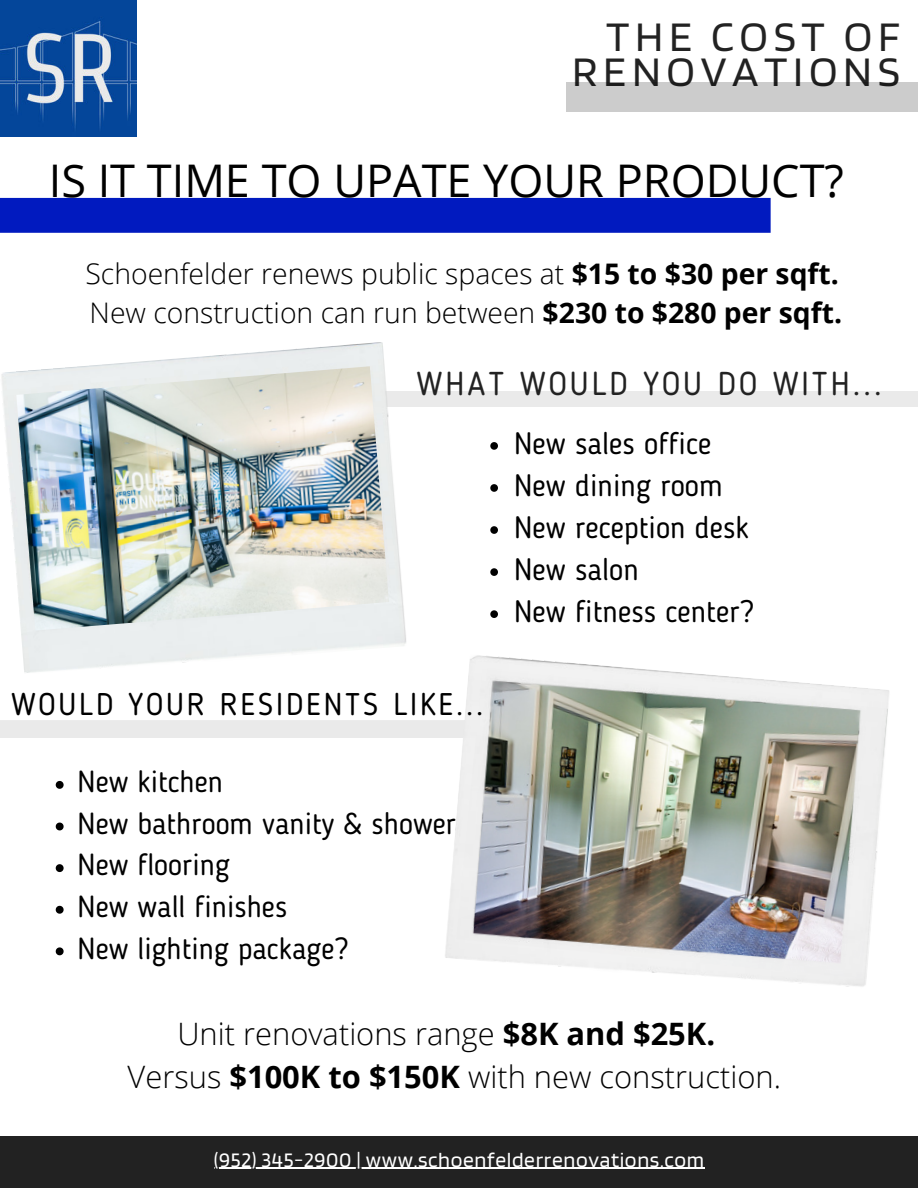
<style>
.page{position:relative;width:918px;height:1188px;background:#fff}
.page>*{position:absolute;margin:0;border:0;box-sizing:border-box;transform-origin:0 0}
.t1{font:45px "Open Sans";color:#000}
.t2{font:43.95px/34.8px "Blinker";letter-spacing:.13em;color:#222;text-align:right}
.t3{font:32.85px "Blogger Sans";letter-spacing:.09em;color:#222}
.t4{font:31.2px "Blogger Sans";letter-spacing:.09em;color:#000}
.t5{font:300 30.9px/42.8px "Open Sans";color:#000;text-align:center}
.t6{font:30.6px/42px "Blogger Sans";color:#000}
.t7{font:30.15px/41.5px "Blogger Sans";color:#000}
.t8{font:300 28.35px/39.3px "Open Sans";color:#000}
.t9{font:21.6px "Blinker";letter-spacing:.03em;color:#fff}
.s1{font-weight:700}
</style>
<div class="page">
<div style="left:0;top:1136px;width:918px;height:52px;background:#222"></div>
<img style="left:0;top:0;width:136px;height:136px">
<div style="left:566px;top:83px;width:352px;height:29px;background:#ccc"></div>
<div style="left:45px;top:392px;width:873px;height:14px;background:#eaeaea"></div>
<img style="left:1px;top:342px;width:406px;height:331px">
<img style="left:16px;top:366px;width:373px;height:265px">
<div style="left:0;top:198px;width:771px;height:35px;background:#011abf"></div>
<div style="left:0;top:720px;width:556px;height:18px;background:#eaeaea"></div>
<img style="left:445px;top:655px;width:444px;height:332px">
<hr style="left:214px;top:1168px;width:491px;height:1px;background:#fff">
<svg style="left:490px;top:442px;width:8px;height:8px"></svg>
<svg style="left:490px;top:484px;width:8px;height:8px"></svg>
<svg style="left:490px;top:526px;width:8px;height:8px"></svg>
<svg style="left:490px;top:568px;width:8px;height:8px"></svg>
<svg style="left:490px;top:610px;width:8px;height:8px"></svg>
<svg style="left:56px;top:781px;width:8px;height:8px"></svg>
<svg style="left:56px;top:823px;width:8px;height:7px"></svg>
<svg style="left:56px;top:864px;width:8px;height:8px"></svg>
<svg style="left:56px;top:906px;width:8px;height:8px"></svg>
<svg style="left:56px;top:947px;width:8px;height:8px"></svg>
<h2 class="t2" style="left:572px;top:20px;width:329px">THE COST OF<br>RENOVATIONS</h2>
<h1 class="t1" style="left:49px;top:150px;width:797px">IS IT TIME TO UPATE YOUR PRODUCT?</h1>
<p class="t8" style="left:86px;top:253px;width:758px">Schoenfelder renews public spaces at <span class="s1">$15 to $30 per sqft.<br></span>New construction can run between <span class="s1">$230 to $280 per sqft.</span></p>
<p class="t3" style="left:417px;top:364px;width:466px">WHAT WOULD YOU DO WITH...</p>
<p class="t6" style="left:514px;top:422px;width:241px">New sales office<br>New dining room<br>New reception desk<br>New salon<br>New fitness center?</p>
<p class="t4" style="left:12px;top:686px;width:473px">WOULD YOUR RESIDENTS LIKE...</p>
<p class="t7" style="left:78px;top:761px;width:380px">New kitchen<br>New bathroom vanity &amp; shower<br>New flooring<br>New wall finishes<br>New lighting package?</p>
<p class="t5" style="left:128px;top:1011px;width:655px">Unit renovations range <span class="s1">$8K and $25K.<br></span>Versus <span class="s1">$100K to $150K</span> with new construction.</p>
<p class="t9" style="left:214px;top:1148px;width:492px">(952) 345-2900 | www.schoenfelderrenovations.com</p>
</div>
